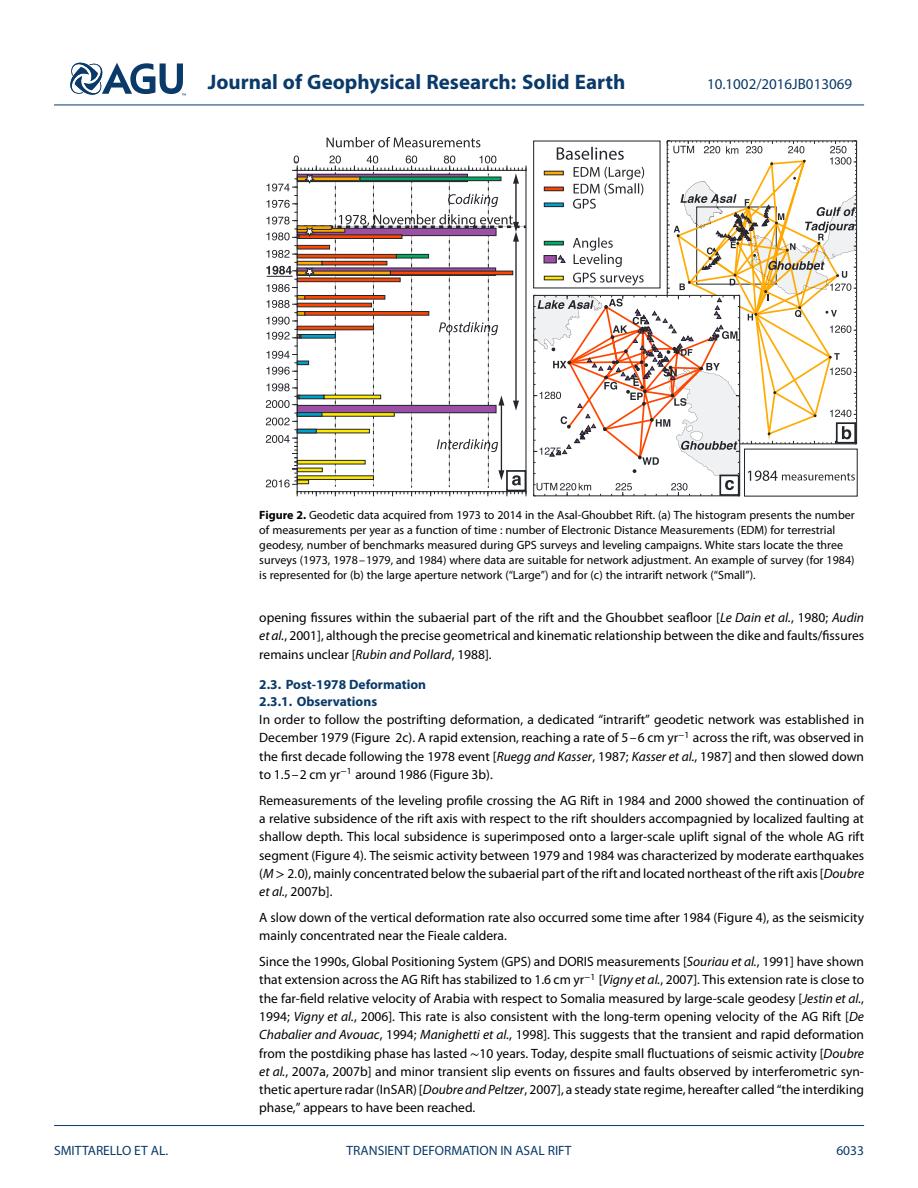
<style>
.page{position:relative;width:918px;height:1188px;background:#fff}
.page>*{position:absolute;margin:0;border:0;box-sizing:border-box;transform-origin:0 0}
.t1{font:700 21px "Myriad Pro";color:#0a3a69}
.t2{font:15px "Myriad Pro";color:#0a3a69}
.t3{font:13.5px/18.3px "Myriad Pro";color:#000;text-align:justify}
.t4{font:13.5px "Myriad Pro";color:#0a3a69}
.t5{font:700 13.5px/17px "Myriad Pro";color:#0a3a69}
.t6{font:12px/15px "Myriad Pro";color:#000}
.s1{font-weight:700}
.s2{font-style:italic}
.s3{font-family:"STIX Math";font-style:italic}
.s4{font-family:"STIX Math"}
</style>
<div class="page">
<svg style="left:70px;top:62px;width:116px;height:34px"></svg>
<hr style="left:54px;top:105px;width:810px;height:1px;background:#0a3a69">
<svg style="left:327px;top:137px;width:153px;height:10px"></svg>
<svg style="left:691px;top:104px;width:167px;height:250px"></svg>
<hr style="left:667px;top:140px;width:190px;height:1px;background:#23262b">
<svg style="left:266px;top:156px;width:261px;height:340px"></svg>
<svg style="left:533px;top:141px;width:324px;height:356px"></svg>
<hr style="left:54px;top:1125px;width:810px;height:1px;background:#0a3a69">
<h1 class="t1" style="left:208px;top:73px;width:419px">Journal of Geophysical Research: Solid Earth</h1>
<p class="t2" style="left:707px;top:78px;width:147px">10.1002/2016JB013069</p>
<p class="t6" style="left:259px;top:509px;width:597px"><span class="s1">Figure 2.</span> Geodetic data acquired from 1973 to 2014 in the Asal-Ghoubbet Rift. (a) The histogram presents the number of measurements per year as a function of time : number of Electronic Distance Measurements (EDM) for terrestrial geodesy, number of benchmarks measured during GPS surveys and leveling campaigns. White stars locate the three surveys (1973, 1978–1979, and 1984) where data are suitable for network adjustment. An example of survey (for 1984) is represented for (b) the large aperture network (“Large”) and for (c) the intrarift network (“Small”).</p>
<p class="t3" style="left:259px;top:609px;width:606px">opening fissures within the subaerial part of the rift and the Ghoubbet seafloor [<span class="s2">Le Dain et al.</span>, 1980; <span class="s2">Audin et al.</span>, 2001], although the precise geometrical and kinematic relationship between the dike and faults/fissures remains unclear [<span class="s2">Rubin and Pollard</span>, 1988].</p>
<p class="t5" style="left:259px;top:677px;width:168px">2.3. Post-1978 Deformation<br>2.3.1. Observations</p>
<p class="t3" style="left:259px;top:712px;width:606px">In order to follow the postrifting deformation, a dedicated “intrarift” geodetic network was established in December 1979 (Figure 2c). A rapid extension, reaching a rate of 5–6 cm yr<sup>−</sup><sup>1</sup> across the rift, was observed in the first decade following the 1978 event [<span class="s2">Ruegg and Kasser</span>, 1987; <span class="s2">Kasser et al.</span>, 1987] and then slowed down to 1.5–2 cm yr<sup>−</sup><sup>1</sup> around 1986 (Figure 3b).</p>
<p class="t3" style="left:259px;top:792px;width:606px">Remeasurements of the leveling profile crossing the AG Rift in 1984 and 2000 showed the continuation of a relative subsidence of the rift axis with respect to the rift shoulders accompagnied by localized faulting at shallow depth. This local subsidence is superimposed onto a larger-scale uplift signal of the whole AG rift segment (Figure 4). The seismic activity between 1979 and 1984 was characterized by moderate earthquakes (<span class="s2">M</span> <span class="s3">&gt;</span> 2<span class="s3">.</span>0), mainly concentrated below the subaerial part of the rift and located northeast of the rift axis [<span class="s2">Doubre et al.</span>, 2007b].</p>
<p class="t3" style="left:259px;top:909px;width:606px">A slow down of the vertical deformation rate also occurred some time after 1984 (Figure 4), as the seismicity mainly concentrated near the Fieale caldera.</p>
<p class="t3" style="left:259px;top:954px;width:606px">Since the 1990s, Global Positioning System (GPS) and DORIS measurements [<span class="s2">Souriau et al.</span>, 1991] have shown that extension across the AG Rift has stabilized to 1.6 cm yr<sup>−</sup><sup>1</sup> [<span class="s2">Vigny et al.</span>, 2007]. This extension rate is close to the far-field relative velocity of Arabia with respect to Somalia measured by large-scale geodesy [<span class="s2">Jestin et al.</span>, 1994; <span class="s2">Vigny et al.</span>, 2006]. This rate is also consistent with the long-term opening velocity of the AG Rift [<span class="s2">De Chabalier and Avouac</span>, 1994; <span class="s2">Manighetti et al.</span>, 1998]. This suggests that the transient and rapid deformation from the postdiking phase has lasted <span class="s4">∼</span>10 years. Today, despite small fluctuations of seismic activity [<span class="s2">Doubre et al.</span>, 2007a, 2007b] and minor transient slip events on fissures and faults observed by interferometric syn&shy;thetic aperture radar (InSAR) [<span class="s2">Doubre and Peltzer</span>, 2007], a steady state regime, hereafter called “the interdiking phase,” appears to have been reached.</p>
<p class="t4" style="left:54px;top:1145px;width:116px">SMITTARELLO ET AL.</p>
<p class="t4" style="left:347px;top:1145px;width:226px">TRANSIENT DEFORMATION IN ASAL RIFT</p>
<p class="t4" style="left:836px;top:1145px;width:29px">6033</p>
</div>
